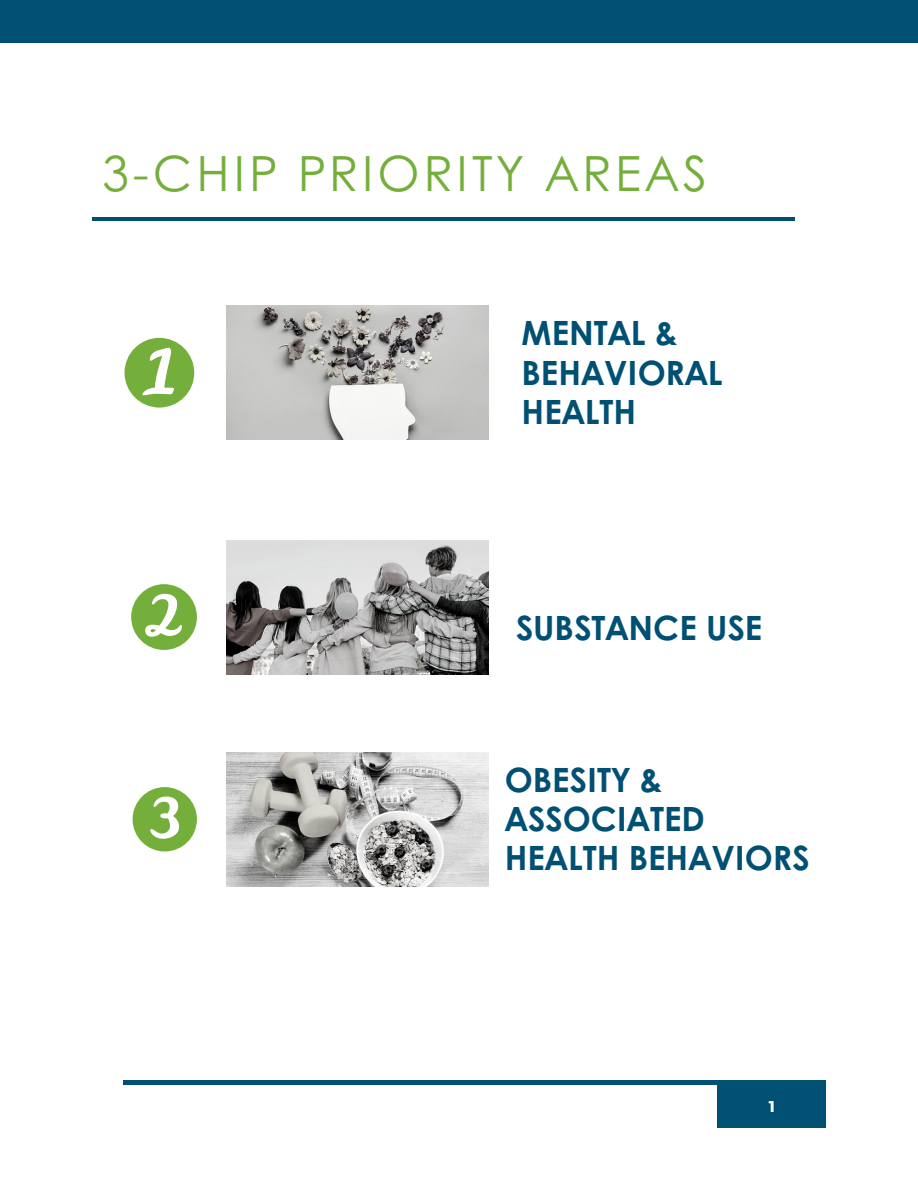
<style>
.page{position:relative;width:918px;height:1188px;background:#fff}
.page>*{position:absolute;margin:0;border:0;box-sizing:border-box;transform-origin:0 0}
.t1{font:48.6px "Century Gothic";letter-spacing:.08em;color:#75af3b}
.t2{font:700 33.45px/39.3px "Century Gothic";color:#005074}
.t3{font:700 15.6px "Montserrat";color:#fff}
</style>
<div class="page">
<div style="left:0;top:0;width:918px;height:43px;background:#005074"></div>
<hr style="left:92px;top:217px;width:703px;height:4px;background:#005074">
<img style="left:227px;top:306px;width:262px;height:134px">
<img style="left:227px;top:541px;width:262px;height:134px">
<img style="left:227px;top:752px;width:262px;height:134px">
<svg style="left:125px;top:338px;width:69px;height:70px"></svg>
<svg style="left:131px;top:584px;width:65px;height:65px"></svg>
<svg style="left:133px;top:787px;width:64px;height:64px"></svg>
<hr style="left:123px;top:1081px;width:703px;height:3px;background:#005074">
<div style="left:718px;top:1084px;width:108px;height:44px;background:#005074"></div>
<p class="t1" style="left:102px;top:137px;width:606px">3-CHIP PRIORITY AREAS</p>
<p class="t2" style="left:522px;top:312px;width:203px">MENTAL &amp;<br>BEHAVIORAL<br>HEALTH</p>
<p class="t2" style="left:516px;top:607px;width:248px">SUBSTANCE USE</p>
<p class="t2" style="left:505px;top:758px;width:306px">OBESITY &amp;<br>ASSOCIATED<br>HEALTH BEHAVIORS</p>
<p class="t3" style="left:769px;top:1096px;width:8px">1</p>
</div>
